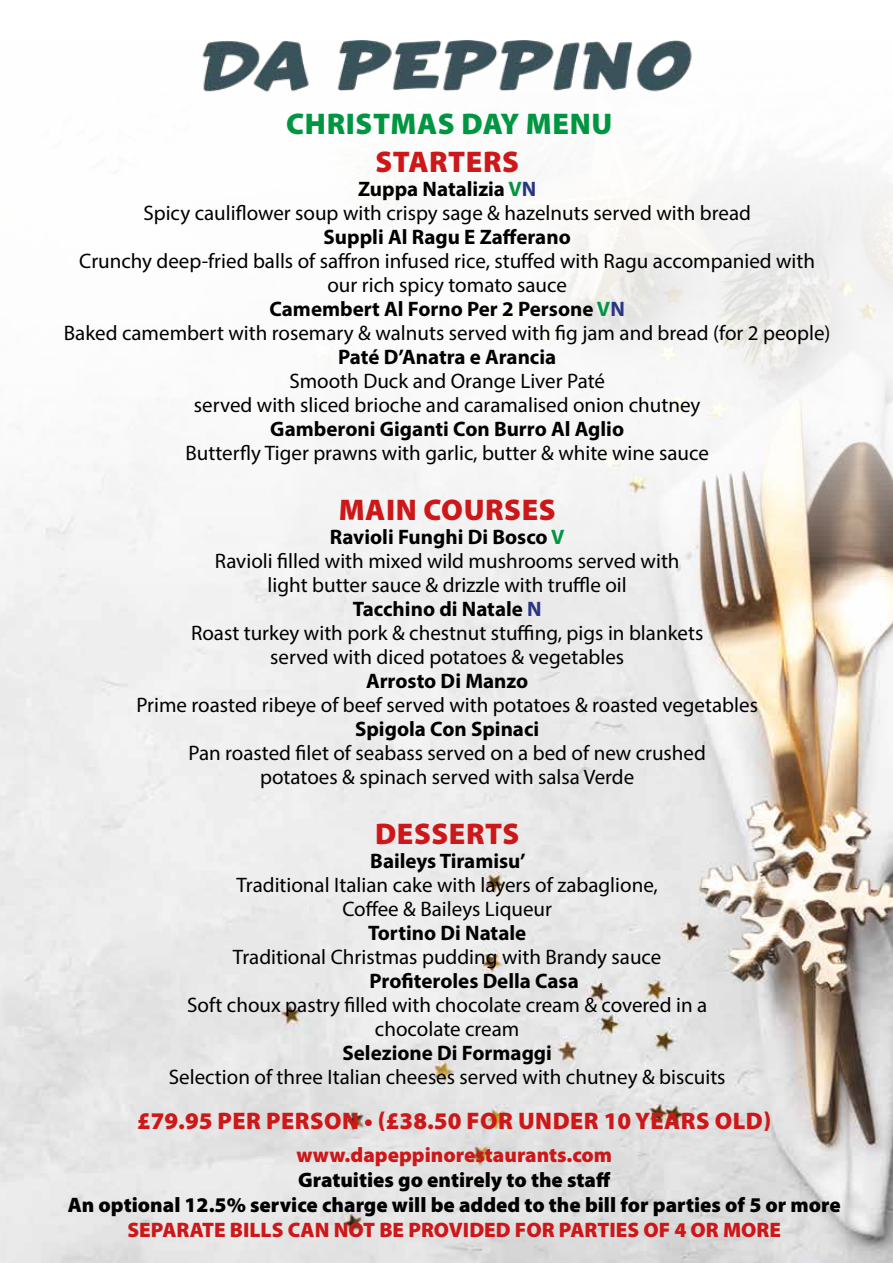
<style>
.page{position:relative;width:893px;height:1263px;background:#fff}
.page>*{position:absolute;margin:0;border:0;box-sizing:border-box;transform-origin:0 0}
.t1{font:900 30px "Myriad Pro";letter-spacing:.02em;color:#cd1719}
.t2{font:900 30px "Myriad Pro";letter-spacing:.02em;color:#009641}
.t3{font:900 24px "Myriad Pro";letter-spacing:.02em;color:#cd1719}
.t4{font:21px/24px "Myriad Pro";color:#000;text-align:center}
.t5{font:700 21px "Myriad Pro";color:#000}
.t6{font:900 21px/25.2px "Myriad Pro";color:#000;text-align:center}
.t7{font:900 21px "Myriad Pro";color:#cd1719}
.s1{font-weight:700}
.s2{font-weight:700;color:#009641}
.s3{font-weight:700;color:#283583}
</style>
<div class="page">
<img style="left:0;top:171px;width:893px;height:1092px">
<img style="left:202px;top:40px;width:490px;height:52px">
<h1 class="t2" style="left:286px;top:104px;width:328px">CHRISTMAS DAY MENU</h1>
<h1 class="t1" style="left:375px;top:142px;width:145px">STARTERS</h1>
<p class="t4" style="left:143px;top:177px;width:609px"><span class="s1">Zuppa Natalizia</span> <span class="s2">V</span><span class="s3">N<br></span>Spicy cauliflower soup with crispy sage &amp; hazelnuts served with bread</p>
<p class="t5" style="left:324px;top:223px;width:249px">Suppli Al Ragu E Zafferano</p>
<p class="t4" style="left:64px;top:249px;width:768px">Crunchy deep-fried balls of saffron infused rice, stuffed with Ragu accompanied with our rich spicy tomato sauce<br><span class="s1">Camembert Al Forno Per 2 Persone</span> <span class="s2">V</span><span class="s3">N<br></span>Baked camembert with rosemary &amp; walnuts served with fig jam and bread (for 2 people)</p>
<p class="t5" style="left:338px;top:343px;width:220px">Paté D’Anatra e Arancia</p>
<p class="t4" style="left:194px;top:369px;width:508px">Smooth Duck and Orange Liver Paté<br>served with sliced brioche and caramalised onion chutney</p>
<p class="t5" style="left:270px;top:415px;width:355px">Gamberoni Giganti Con Burro Al Aglio</p>
<p class="t4" style="left:185px;top:441px;width:525px">Butterfly Tiger prawns with garlic, butter &amp; white wine sauce</p>
<h1 class="t1" style="left:339px;top:490px;width:219px">MAIN COURSES</h1>
<p class="t4" style="left:191px;top:525px;width:514px"><span class="s1">Ravioli Funghi Di Bosco</span> <span class="s2">V<br></span>Ravioli filled with mixed wild mushrooms served with<br>light butter sauce &amp; drizzle with truffle oil<br><span class="s1">Tacchino di Natale</span> <span class="s3">N<br></span>Roast turkey with pork &amp; chestnut stuffing, pigs in blankets served with diced potatoes &amp; vegetables</p>
<p class="t5" style="left:366px;top:667px;width:164px">Arrosto Di Manzo</p>
<p class="t4" style="left:136px;top:693px;width:623px">Prime roasted ribeye of beef served with potatoes &amp; roasted vegetables</p>
<p class="t5" style="left:355px;top:715px;width:186px">Spigola Con Spinaci</p>
<p class="t4" style="left:188px;top:741px;width:519px">Pan roasted filet of seabass served on a bed of new crushed potatoes &amp; spinach served with salsa Verde</p>
<h1 class="t1" style="left:375px;top:814px;width:146px">DESSERTS</h1>
<p class="t5" style="left:370px;top:847px;width:157px">Baileys Tiramisu’</p>
<p class="t4" style="left:236px;top:873px;width:423px">Traditional Italian cake with layers of zabaglione,<br>Coffee &amp; Baileys Liqueur</p>
<p class="t5" style="left:368px;top:919px;width:160px">Tortino Di Natale</p>
<p class="t4" style="left:233px;top:945px;width:430px">Traditional Christmas pudding with Brandy sauce</p>
<p class="t5" style="left:370px;top:967px;width:211px">Profiteroles Della Casa</p>
<p class="t4" style="left:187px;top:993px;width:522px">Soft choux pastry filled with chocolate cream &amp; covered in a chocolate cream</p>
<p class="t5" style="left:342px;top:1039px;width:211px">Selezione Di Formaggi</p>
<p class="t4" style="left:169px;top:1065px;width:558px">Selection of three Italian cheeses served with chutney &amp; biscuits</p>
<p class="t3" style="left:137px;top:1104px;width:636px">£79.95 PER PERSON • (£38.50 FOR UNDER 10 YEARS OLD)</p>
<p class="t7" style="left:296px;top:1141px;width:317px">www.dapeppinorestaurants.com</p>
<p class="t6" style="left:68px;top:1166px;width:774px">Gratuities go entirely to the staff<br>An optional 12.5% service charge will be added to the bill for parties of 5 or more</p>
<p class="t7" style="left:127px;top:1216px;width:655px">SEPARATE BILLS CAN NOT BE PROVIDED FOR PARTIES OF 4 OR MORE</p>
</div>
